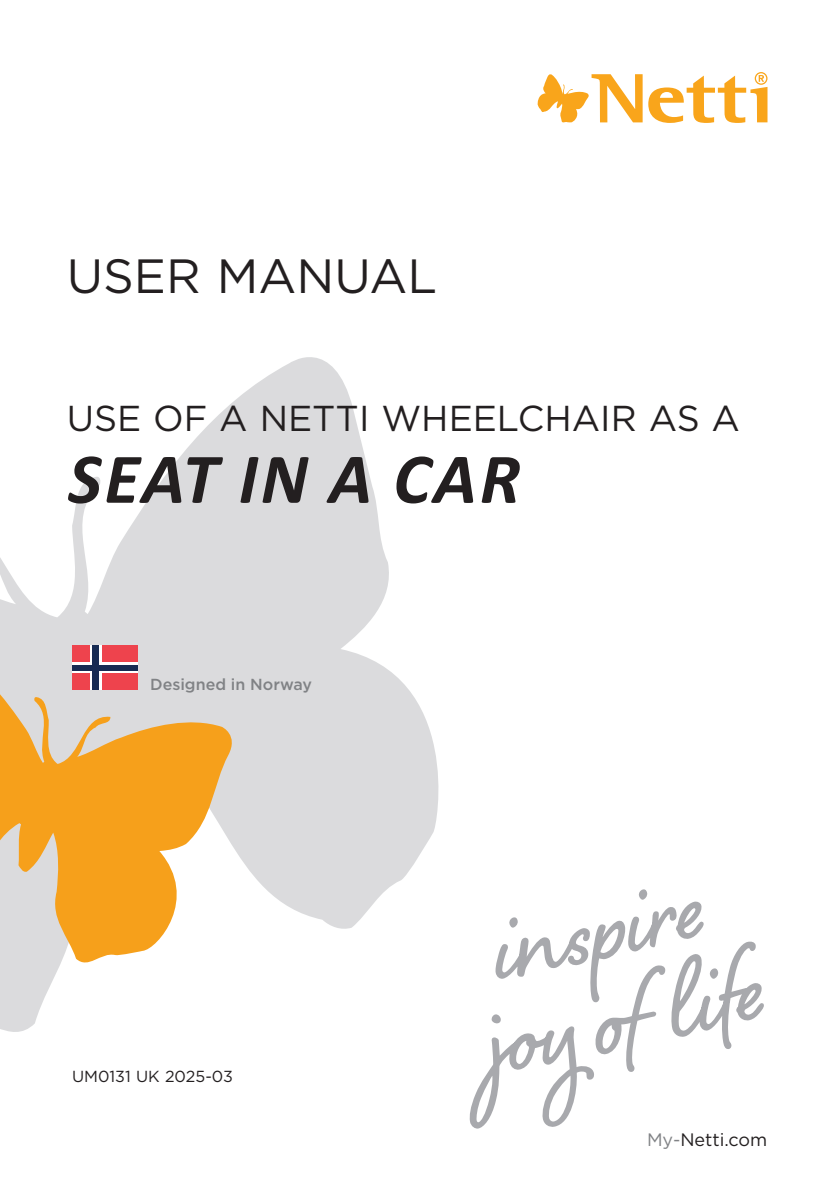
<style>
.page{position:relative;width:840px;height:1191px;background:#fff}
.page>*{position:absolute;margin:0;border:0;box-sizing:border-box;transform-origin:0 0}
.t1{font:italic 700 72px "Calibri";letter-spacing:.04em;color:#231f20}
.t2{font:48px "Gotham";color:#231f20}
.t3{font:36px "Gotham";color:#231f20}
.t4{font:18px "Gotham";color:#231f20}
.t5{font:500 16px "Gotham";color:#808285}
.t6{font:16px "Gotham";color:#231f20}
.s1{color:#808285}
</style>
<div class="page">
<svg style="left:648px;top:72px;width:119px;height:51px"></svg>
<svg style="left:537px;top:74px;width:105px;height:49px"></svg>
<svg style="left:0;top:357px;width:439px;height:675px;fill:#dbdbdd"></svg>
<svg style="left:0;top:632px;width:239px;height:338px;background:#ecc487"></svg>
<svg style="left:509px;top:889px;width:194px;height:52px"></svg>
<svg style="left:469px;top:941px;width:294px;height:188px"></svg>
<svg style="left:72px;top:645px;width:65px;height:45px"></svg>
<div style="left:102px;top:645px;width:35px;height:17px;background:#ee434d"></div>
<div style="left:93px;top:645px;width:6px;height:45px;background:#172b53"></div>
<div style="left:72px;top:665px;width:65px;height:5px;background:#172b53"></div>
<div style="left:72px;top:645px;width:17px;height:17px;background:#ee434d"></div>
<div style="left:72px;top:673px;width:17px;height:17px;background:#ee434d"></div>
<div style="left:102px;top:673px;width:35px;height:17px;background:#ee434d"></div>
<h2 class="t2" style="left:67px;top:249px;width:372px">USER MANUAL</h2>
<p class="t3" style="left:67px;top:398px;width:674px">USE OF A NETTI WHEELCHAIR AS A</p>
<h1 class="t1" style="left:68px;top:428px;width:453px">SEAT IN A CAR</h1>
<p class="t5" style="left:150px;top:674px;width:163px">Designed in Norway</p>
<p class="t6" style="left:72px;top:1067px;width:162px">UM0131 UK 2025-03</p>
<p class="t4" style="left:646px;top:1130px;width:122px"><span class="s1">My-</span>Netti.com</p>
</div>
